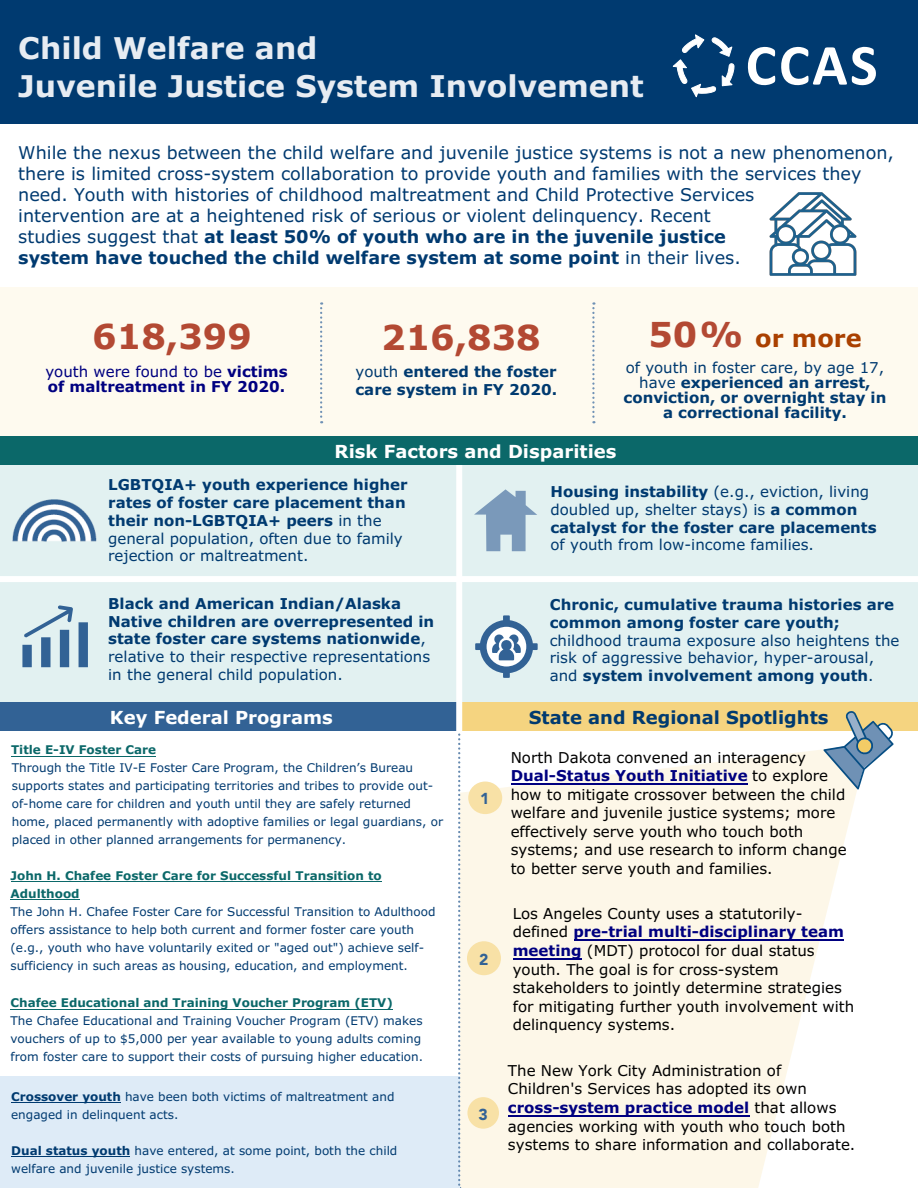
<style>
.page{position:relative;width:918px;height:1188px;background:#fff}
.page>*{position:absolute;margin:0;border:0;box-sizing:border-box;transform-origin:0 0}
.t1{font:700 58.5px "Calibri";color:#fff}
.t2{font:700 34.5px "Verdana";color:#b34933}
.t3{font:700 30px/37.5px "Verdana";color:#e7ecf2}
.t4{font:700 24px "Verdana";color:#aa4000}
.t5{font:700 18px "Verdana";color:#003a70}
.t6{font:700 18px "Verdana";color:#fff}
.t7{font:700 18px "Verdana";color:#fff}
.t8{font:17.7px/21.1px "Verdana";color:#003a70}
.t9{font:900 15.75px "Avenir";color:#326295}
.t10{font:15px/18.6px "Verdana";color:#000}
.t11{font:700 15px/17.7px "Verdana";color:#003a70}
.t12{font:15px/17.7px "Verdana";color:#003a70}
.t13{font:700 15px/15px "Verdana";color:#000080}
.t14{font:12px/18px "Verdana";color:#003a70}
.t15{font:700 12px/18px "Verdana";color:#0b6869}
.s1{font-weight:700}
.s2{font-weight:400}
.s3{font-size:34.5px;color:#b34933}
.s4{font-style:inherit}
.s5{font-weight:700;color:#000080}
</style>
<div class="page">
<svg style="left:460px;top:748px;width:397px;height:440px;fill:#fdf7e8"></svg>
<div style="left:0;top:456px;width:918px;height:246px;background:#e2f1f1"></div>
<div style="left:0;top:287px;width:918px;height:149px;background:#fefaef"></div>
<div style="left:0;top:0;width:918px;height:123px;background:#003a70"></div>
<div style="left:0;top:576px;width:918px;height:6px;background:#fff"></div>
<div style="left:0;top:702px;width:459px;height:28px;background:#326295"></div>
<div style="left:458px;top:702px;width:460px;height:28px;background:#f5d480"></div>
<svg style="left:823px;top:711px;width:71px;height:79px"></svg>
<svg style="left:22px;top:605px;width:66px;height:62px"></svg>
<svg style="left:320px;top:302px;width:2px;height:121px"></svg>
<svg style="left:592px;top:302px;width:3px;height:121px"></svg>
<div style="left:456px;top:465px;width:6px;height:267px;background:#fff"></div>
<div style="left:0;top:437px;width:918px;height:28px;background:#0b6869"></div>
<svg style="left:475px;top:615px;width:63px;height:63px"></svg>
<div style="left:468px;top:782px;width:34px;height:32px;background:#f8e1a6;border-radius:50%"></div>
<div style="left:467px;top:941px;width:34px;height:34px;background:#f8e1a6;border-radius:50%"></div>
<div style="left:467px;top:1097px;width:32px;height:32px;background:#f8e1a6;border-radius:50%"></div>
<svg style="left:672px;top:34px;width:62px;height:64px"></svg>
<img style="left:12px;top:499px;width:85px;height:43px">
<svg style="left:474px;top:489px;width:63px;height:62px"></svg>
<img style="left:705px;top:90px;width:213px;height:186px">
<div style="left:0;top:1076px;width:458px;height:111px;background:#deebf7"></div>
<hr style="left:10px;top:1009px;width:383px;height:1px;background:#0b6869">
<hr style="left:11px;top:899px;width:69px;height:1px;background:#0b6869">
<hr style="left:11px;top:881px;width:370px;height:1px;background:#0b6869">
<hr style="left:11px;top:756px;width:145px;height:1px;background:#0b6869">
<hr style="left:12px;top:1157px;width:118px;height:1px;background:#003a70">
<hr style="left:12px;top:1103px;width:109px;height:1px;background:#003a70">
<svg style="left:458px;top:733px;width:2px;height:455px"></svg>
<hr style="left:511px;top:783px;width:236px;height:1px;background:#000080">
<hr style="left:574px;top:939px;width:270px;height:2px;background:#000080">
<hr style="left:513px;top:958px;width:68px;height:2px;background:#000080">
<hr style="left:508px;top:1115px;width:241px;height:2px;background:#000080">
<h3 class="t3" style="left:18px;top:29px;width:627px">Child Welfare and<br>Juvenile Justice System Involvement</h3>
<h1 class="t1" style="left:746px;top:24px;width:133px">CCAS</h1>
<p class="t8" style="left:18px;top:141px;width:877px">While the nexus between the child welfare and juvenile justice systems is not a new phenomenon, there is limited cross-system collaboration to provide youth and families with the services they need. Youth with histories of childhood maltreatment and Child Protective Services<br>intervention are at a heightened risk of serious or violent delinquency. Recent<br>studies suggest that <span class="s1">at least 50% of youth who are in the juvenile justice<br>system have touched the child welfare system at some point</span> in their lives.</p>
<h2 class="t2" style="left:92px;top:312px;width:161px">618,399</h2>
<p class="t13" style="left:45px;top:364px;width:244px"><span class="s2">youth were found to be</span> victims of maltreatment in FY 2020.</p>
<h2 class="t2" style="left:381px;top:313px;width:161px">216,838</h2>
<p class="t11" style="left:356px;top:362px;width:203px"><span class="s2">youth</span> entered the foster care system in FY 2020.</p>
<h3 class="t4" style="left:648px;top:322px;width:215px"><span class="s3">50%</span> or more</h3>
<p class="t11" style="left:624px;top:360px;width:264px;line-height:15px;text-align:center"><span class="s2">of youth in foster care, by age 17, have</span> experienced an arrest, conviction, or overnight stay in a correctional facility.</p>
<h3 class="t6" style="left:335px;top:439px;width:283px">Risk Factors and Disparities</h3>
<p class="t11" style="left:108px;top:476px;width:301px">LGBTQIA+ youth experience higher rates of foster care placement than their non-LGBTQIA+ peers <span class="s2">in the general population, often due to family rejection or maltreatment.</span></p>
<p class="t11" style="left:108px;top:594px;width:328px">Black and American Indian/Alaska Native children are overrepresented in state foster care systems nationwide<span class="s2">, relative to their respective representations in the general child population.</span></p>
<p class="t11" style="left:550px;top:483px;width:328px">Housing instability <span class="s2">(e.g., eviction, living doubled up, shelter stays) is</span> a common catalyst for the foster care placements</p>
<p class="t12" style="left:550px;top:536px;width:265px">of youth from low-income families.</p>
<p class="t11" style="left:550px;top:595px;width:346px">Chronic, cumulative trauma histories are common among foster care youth;</p>
<p class="t12" style="left:550px;top:631px;width:351px">childhood trauma exposure also heightens the risk of aggressive behavior, hyper-arousal, and <span class="s1">system involvement among youth</span>.</p>
<h3 class="t7" style="left:110px;top:704px;width:224px"><span class="s4">Key</span> Federal Programs</h3>
<h3 class="t5" style="left:529px;top:705px;width:301px">State and Regional Spotlights</h3>
<p class="t15" style="left:11px;top:741px;width:147px">Title E-IV Foster Care</p>
<p class="t14" style="left:12px;top:759px;width:433px">Through the Title IV-E Foster Care Program, the Children’s Bureau supports states and participating territories and tribes to provide out&shy;of-home care for children and youth until they are safely returned home, placed permanently with adoptive families or legal guardians, or placed in other planned arrangements for permanency.</p>
<p class="t15" style="left:10px;top:866px;width:373px">John H. Chafee Foster Care for Successful Transition to<br>Adulthood</p>
<p class="t14" style="left:10px;top:902px;width:427px">The John H. Chafee Foster Care for Successful Transition to Adulthood offers assistance to help both current and former foster care youth (e.g., youth who have voluntarily exited or "aged out") achieve self&shy;sufficiency in such areas as housing, education, and employment.</p>
<p class="t15" style="left:10px;top:994px;width:384px">Chafee Educational and Training Voucher Program (ETV)</p>
<p class="t14" style="left:10px;top:1012px;width:414px">The Chafee Educational and Training Voucher Program (ETV) makes vouchers of up to $5,000 per year available to young adults coming from foster care to support their costs of pursuing higher education.</p>
<p class="t14" style="left:11px;top:1087px;width:385px"><span class="s1">Crossover youth</span> have been both victims of maltreatment and engaged in delinquent acts.</p>
<p class="t14" style="left:11px;top:1141px;width:388px"><span class="s1">Dual status youth</span> have entered, at some point, both the child welfare and juvenile justice systems.</p>
<h3 class="t9" style="left:480px;top:785px;width:11px">1</h3>
<h3 class="t9" style="left:479px;top:946px;width:11px">2</h3>
<h3 class="t9" style="left:479px;top:1101px;width:11px">3</h3>
<p class="t10" style="left:511px;top:748px;width:338px">North Dakota convened an interagency <span class="s5">Dual-Status Youth Initiative</span> to explore how to mitigate crossover between the child welfare and juvenile justice systems; more effectively serve youth who touch both systems; and use research to inform change to better serve youth and families.</p>
<p class="t10" style="left:513px;top:904px;width:343px">Los Angeles County uses a statutorily&shy;defined <span class="s5">pre-trial multi-disciplinary team meeting</span> (MDT) protocol for dual status youth. The goal is for cross-system stakeholders to jointly determine strategies for mitigating further youth involvement with delinquency systems.</p>
<p class="t10" style="left:508px;top:1061px;width:349px">The New York City Administration of Children's Services has adopted its own <span class="s5">cross-system practice model</span> that allows agencies working with youth who touch both systems to share information and collaborate.</p>
</div>
